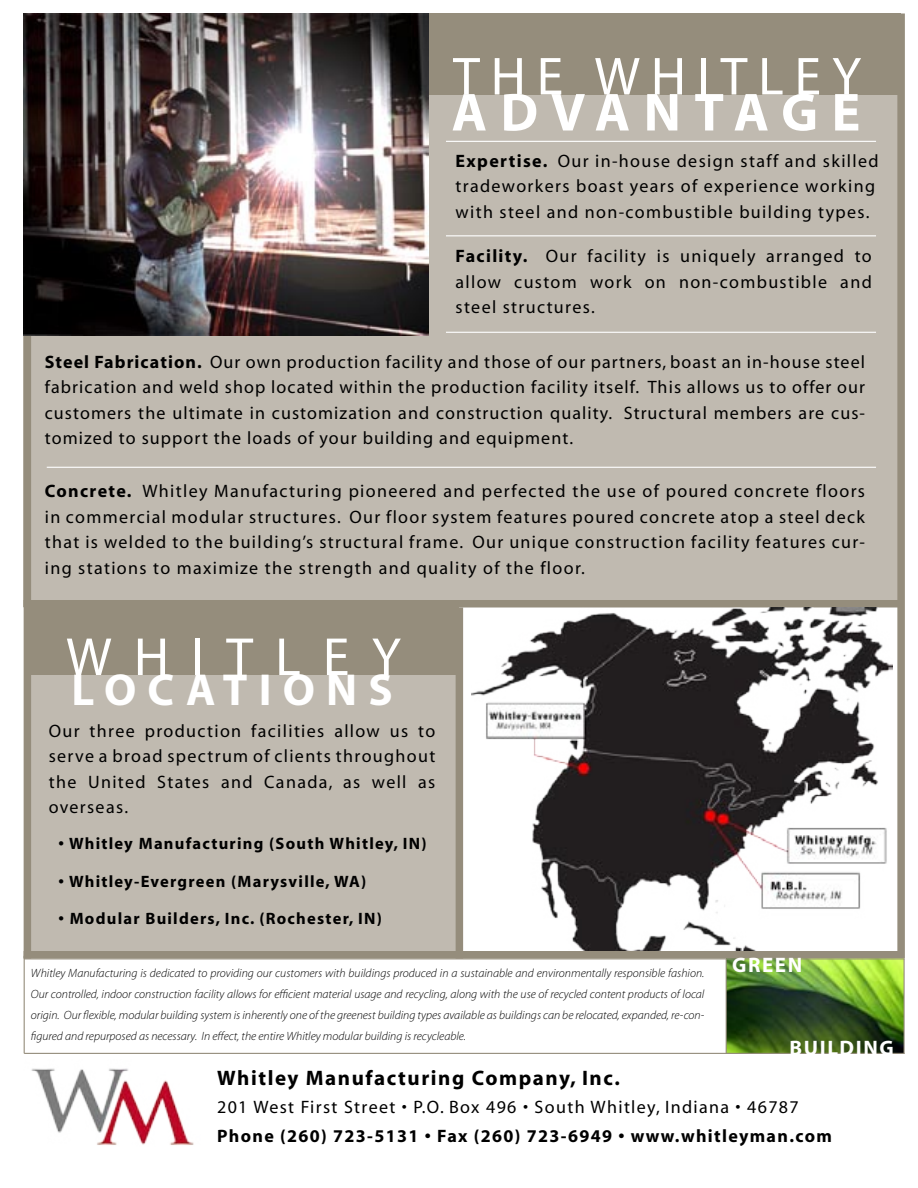
<style>
.page{position:relative;width:918px;height:1188px;background:#fff}
.page>*{position:absolute;margin:0;border:0;box-sizing:border-box;transform-origin:0 0}
._9__Disclaimer{font:54px "Myriad";letter-spacing:.2em;color:#fff}
._9__Disclaimer-2{font:700 54px "Myriad";letter-spacing:.245em;color:#fff}
._9__Disclaimer-3{font:54px "Myriad";letter-spacing:.41em;color:#fff}
._9__Disclaimer-4{font:700 45px "Myriad";letter-spacing:.25em;color:#fff}
._9__Disclaimer-5{font:700 21px "Myriad";letter-spacing:.075em;color:#000}
._9__Disclaimer-6{font:700 21px "Myriad";letter-spacing:.075em;color:#fff}
._9__Disclaimer-7{font:18px/25.5px "Myriad";letter-spacing:.075em;color:#000;text-align:justify}
._9__Disclaimer-8{font:700 18px "Myriad";letter-spacing:.075em;color:#000}
._9__Disclaimer-9{font:700 16.5px "Myriad";letter-spacing:.075em;color:#000}
._9__Disclaimer-10{font:italic 300 12px/21px "Myriad Pro";color:#000;text-align:justify}
.s1{font-weight:700}
</style>
<div class="page">
<div style="left:24px;top:608px;width:432px;height:350px;background:#c0bab0"></div>
<div style="left:24px;top:14px;width:877px;height:594px;background:#c0bab0"></div>
<div style="left:24px;top:17px;width:7px;height:941px;background:#958d7c"></div>
<div style="left:24px;top:14px;width:877px;height:80px;background:#958d7c"></div>
<img style="left:24px;top:14px;width:405px;height:322px">
<div style="left:897px;top:14px;width:8px;height:944px;background:#958d7c"></div>
<div style="left:24px;top:600px;width:877px;height:8px;background:#958d7c"></div>
<hr style="left:446px;top:141px;width:430px;height:1px;background:#fff">
<hr style="left:446px;top:235px;width:430px;height:1px;background:#fff">
<hr style="left:446px;top:332px;width:430px;height:1px;background:#fff">
<hr style="left:47px;top:467px;width:829px;height:1px;background:#fff">
<img style="left:471px;top:608px;width:422px;height:343px">
<div style="left:24px;top:951px;width:877px;height:7px;background:#958d7c"></div>
<div style="left:456px;top:608px;width:7px;height:350px;background:#958d7c"></div>
<div style="left:25px;top:603px;width:434px;height:72px;background:#958d7c"></div>
<img style="left:31px;top:1068px;width:163px;height:77px">
<img style="left:727px;top:959px;width:177px;height:94px">
<hr style="left:24px;top:958px;width:880px;height:1px;background:#958d7c">
<hr style="left:24px;top:956px;width:1px;height:97px;background:#958d7c">
<hr style="left:24px;top:1053px;width:881px;height:1px;background:#958d7c">
<hr style="left:904px;top:959px;width:1px;height:94px;background:#958d7c">
<hr style="left:726px;top:959px;width:1px;height:94px;background:#958d7c">
<p class="_9__Disclaimer" style="left:453px;top:50px;width:410px">THE WHITLEY</p>
<p class="_9__Disclaimer-2" style="left:452px;top:85px;width:410px">ADVANTAGE</p>
<p class="_9__Disclaimer-7" style="left:456px;top:149px;width:425px;text-align:left"><span class="s1">Expertise.</span> Our in-house design staff and skilled tradeworkers boast years of experience working with steel and non-combustible building types.</p>
<p class="_9__Disclaimer-7" style="left:456px;top:244px;width:418px"><span class="s1">Facility.</span> Our facility is uniquely arranged to allow custom work on non-combustible and steel structures.</p>
<p class="_9__Disclaimer-7" style="left:45px;top:350px;width:822px"><span class="s1">Steel Fabrication.</span> Our own production facility and those of our partners, boast an in-house steel fabrication and weld shop located within the production facility itself. This allows us to offer our customers the ultimate in customization and construction quality. Structural members are cus&shy;tomized to support the loads of your building and equipment.</p>
<p class="_9__Disclaimer-7" style="left:45px;top:479px;width:822px"><span class="s1">Concrete.</span> Whitley Manufacturing pioneered and perfected the use of poured concrete floors in commercial modular structures. Our floor system features poured concrete atop a steel deck that is welded to the building’s structural frame. Our unique construction facility features cur&shy;ing stations to maximize the strength and quality of the floor.</p>
<p class="_9__Disclaimer-3" style="left:66px;top:630px;width:336px">WHITLEY</p>
<p class="_9__Disclaimer-4" style="left:72px;top:666px;width:323px">LOCATIONS</p>
<p class="_9__Disclaimer-7" style="left:49px;top:719px;width:388px">Our three production facilities allow us to serve a broad spectrum of clients throughout the United States and Canada, as well as overseas.</p>
<p class="_9__Disclaimer-9" style="left:58px;top:835px;width:370px">• Whitley Manufacturing (South Whitley, IN)</p>
<p class="_9__Disclaimer-9" style="left:58px;top:873px;width:309px">• Whitley-Evergreen (Marysville, WA)</p>
<p class="_9__Disclaimer-9" style="left:58px;top:910px;width:325px">• Modular Builders, Inc. (Rochester, IN)</p>
<p class="_9__Disclaimer-10" style="left:31px;top:962px;width:675px">Whitley Manufacturing is dedicated to providing our customers with buildings produced in a sustainable and environmentally responsible fashion.<br>Our controlled, indoor construction facility allows for efficient material usage and recycling, along with the use of recycled content products of local origin. Our flexible, modular building system is inherently one of the greenest building types available as buildings can be relocated, expanded, re-con&shy;figured and repurposed as necessary. In effect, the entire Whitley modular building is recycleable.</p>
<p class="_9__Disclaimer-6" style="left:732px;top:954px;width:71px">GREEN</p>
<p class="_9__Disclaimer-6" style="left:790px;top:1038px;width:106px">BUILDING</p>
<p class="_9__Disclaimer-5" style="left:217px;top:1067px;width:404px">Whitley Manufacturing Company, Inc.</p>
<p class="_9__Disclaimer-7" style="left:217px;top:1095px;width:583px">201 West First Street • P.O. Box 496 • South Whitley, Indiana • 46787</p>
<p class="_9__Disclaimer-8" style="left:217px;top:1126px;width:616px">Phone (260) 723-5131 • Fax (260) 723-6949 • www.whitleyman.com</p>
</div>
